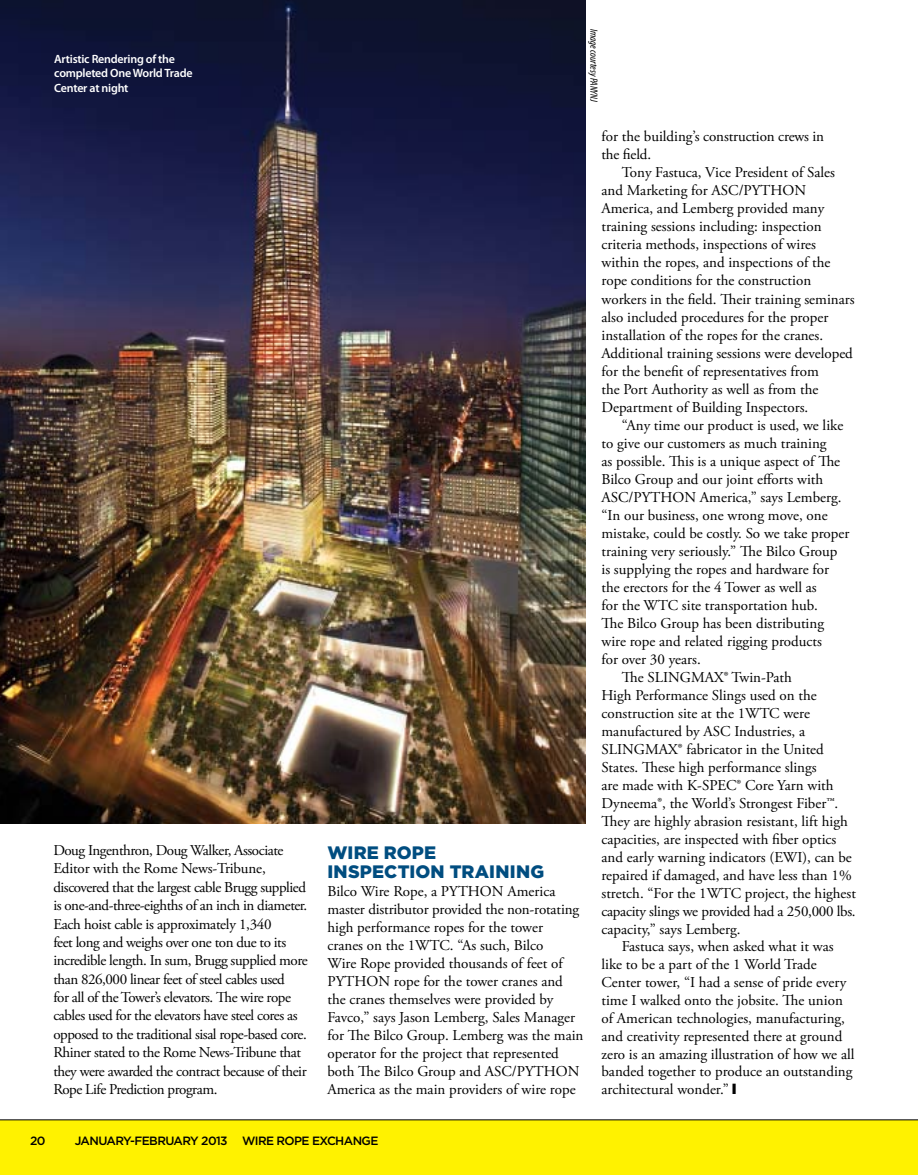
<style>
.page{position:relative;width:918px;height:1175px;background:#fff}
.page>*{position:absolute;margin:0;border:0;box-sizing:border-box;transform-origin:0 0}
.t1{font:900 18px/19.5px "Gotham";letter-spacing:.01em;color:#004d80}
.t2{font:15px/18px "Adobe Garamond Pro";color:#000}
.t3{font:15px/18.5px "Adobe Garamond Pro";letter-spacing:-.03em;color:#000}
.t4{font:15px "Adobe Garamond Pro";letter-spacing:-.02em;color:#000}
.t5{font:600 12px/14.2px "Myriad Pro";letter-spacing:-.02em;color:#fff}
.t6{font:500 12px "Gotham";letter-spacing:-.05em;color:#000}
.t7{font:italic condensed 10.5px "Myriad Pro";color:#000}
</style>
<div class="page">
<div style="left:0;top:1120px;width:918px;height:54px;background:#fff200"></div>
<hr style="left:0;top:1119px;width:918px;height:1px;background:#000">
<img style="left:0;top:0;width:585px;height:824px">
<p class="t5" style="left:54px;top:52px;width:140px">Artistic Rendering of the completed One World Trade<br>Center at night</p>
<p class="t7" style="left:600px;top:29px;width:75px;rotate:90deg">Image courtesy PANYNJ</p>
<p class="t3" style="left:53px;top:841px;width:256px">Doug Ingenthron, Doug Walker, Associate Editor with the Rome News-Tribune, discovered that the largest cable Brugg supplied is one-and-three-eighths of an inch in diameter.<br>Each hoist cable is approximately 1,340<br>feet long and weighs over one ton due to its incredible length. In sum, Brugg supplied more than 826,000 linear feet of steel cables used<br>for all of the Tower’s elevators. The wire rope cables used for the elevators have steel cores as opposed to the traditional sisal rope-based core.<br>Rhiner stated to the Rome News-Tribune that they were awarded the contract because of their Rope Life Prediction program.</p>
<p class="t1" style="left:327px;top:842px;width:218px">WIRE ROPE<br>INSPECTION TRAINING</p>
<p class="t2" style="left:327px;top:882px;width:258px">Bilco Wire Rope, a PYTHON America master distributor provided the non-rotating high performance ropes for the tower<br>cranes on the 1WTC. “As such, Bilco<br>Wire Rope provided thousands of feet of PYTHON rope for the tower cranes and the cranes themselves were provided by Favco,” says Jason Lemberg, Sales Manager for The Bilco Group. Lemberg was the main operator for the project that represented both The Bilco Group and ASC/PYTHON America as the main providers of wire rope</p>
<p class="t6" style="left:30px;top:1132px;width:17px">20</p>
<p class="t6" style="left:75px;top:1132px;width:305px">JANUARY-FEBRUARY 2013 WIRE ROPE EXCHANGE</p>
<p class="t2" style="left:601px;top:128px;width:224px">for the building’s construction crews in the field.</p>
<p class="t2" style="left:601px;top:164px;width:255px;text-indent:20px">Tony Fastuca, Vice President of Sales and Marketing for ASC/PYTHON America, and Lemberg provided many training sessions including: inspection criteria methods, inspections of wires within the ropes, and inspections of the rope conditions for the construction workers in the field. Their training seminars also included procedures for the proper installation of the ropes for the cranes.<br>Additional training sessions were developed for the benefit of representatives from<br>the Port Authority as well as from the Department of Building Inspectors.</p>
<p class="t2" style="left:622px;top:416px;width:223px">“Any time our product is used, we like</p>
<p class="t2" style="left:601px;top:434px;width:227px">to give our customers as much training</p>
<p class="t2" style="left:601px;top:452px;width:240px">as possible. This is a unique aspect of The</p>
<p class="t2" style="left:601px;top:470px;width:223px">Bilco Group and our joint efforts with</p>
<p class="t2" style="left:601px;top:488px;width:242px">ASC/PYTHON America,” says Lemberg.</p>
<p class="t2" style="left:601px;top:506px;width:228px">“In our business, one wrong move, one</p>
<p class="t2" style="left:601px;top:524px;width:249px">mistake, could be costly. So we take proper</p>
<p class="t2" style="left:601px;top:542px;width:238px">training very seriously.” The Bilco Group</p>
<p class="t2" style="left:601px;top:560px;width:229px">is supplying the ropes and hardware for</p>
<p class="t2" style="left:601px;top:578px;width:217px">the erectors for the 4 Tower as well as</p>
<p class="t2" style="left:601px;top:596px;width:218px">for the WTC site transportation hub.</p>
<p class="t2" style="left:601px;top:614px;width:224px">The Bilco Group has been distributing</p>
<p class="t2" style="left:601px;top:632px;width:222px">wire rope and related rigging products</p>
<p class="t2" style="left:601px;top:650px;width:101px">for over 30 years.</p>
<p class="t2" style="left:622px;top:668px;width:172px">The SLINGMAX® Twin-Path</p>
<p class="t2" style="left:601px;top:686px;width:217px">High Performance Slings used on the</p>
<p class="t2" style="left:601px;top:704px;width:210px">construction site at the 1WTC were</p>
<p class="t2" style="left:601px;top:722px;width:205px">manufactured by ASC Industries, a</p>
<p class="t2" style="left:601px;top:740px;width:224px">SLINGMAX® fabricator in the United</p>
<p class="t2" style="left:601px;top:758px;width:217px">States. These high performance slings</p>
<p class="t2" style="left:601px;top:776px;width:234px">are made with K-SPEC® Core Yarn with</p>
<p class="t2" style="left:601px;top:794px;width:238px">Dyneema®, the World’s Strongest Fiber™.</p>
<p class="t2" style="left:601px;top:812px;width:248px">They are highly abrasion resistant, lift high</p>
<p class="t2" style="left:601px;top:830px;width:236px">capacities, are inspected with fiber optics</p>
<p class="t2" style="left:601px;top:848px;width:252px">and early warning indicators (EWI), can be</p>
<p class="t2" style="left:601px;top:866px;width:252px">repaired if damaged, and have less than 1%</p>
<p class="t2" style="left:601px;top:884px;width:256px">stretch. “For the 1WTC project, the highest</p>
<p class="t4" style="left:601px;top:902px;width:256px">capacity slings we provided had a 250,000 lbs.</p>
<p class="t2" style="left:601px;top:920px;width:141px">capacity,” says Lemberg.</p>
<p class="t2" style="left:622px;top:938px;width:213px">Fastuca says, when asked what it was</p>
<p class="t2" style="left:601px;top:956px;width:217px">like to be a part of the 1 World Trade</p>
<p class="t2" style="left:601px;top:974px;width:246px">Center tower, “I had a sense of pride every</p>
<p class="t2" style="left:601px;top:991px;width:243px">time I walked onto the jobsite. The union</p>
<p class="t2" style="left:601px;top:1009px;width:245px">of American technologies, manufacturing,</p>
<p class="t2" style="left:601px;top:1027px;width:242px">and creativity represented there at ground</p>
<p class="t2" style="left:601px;top:1045px;width:254px">zero is an amazing illustration of how we all</p>
<p class="t2" style="left:601px;top:1063px;width:253px">banded together to produce an outstanding</p>
<p class="t2" style="left:601px;top:1081px;width:129px">architectural wonder.”</p>
</div>
